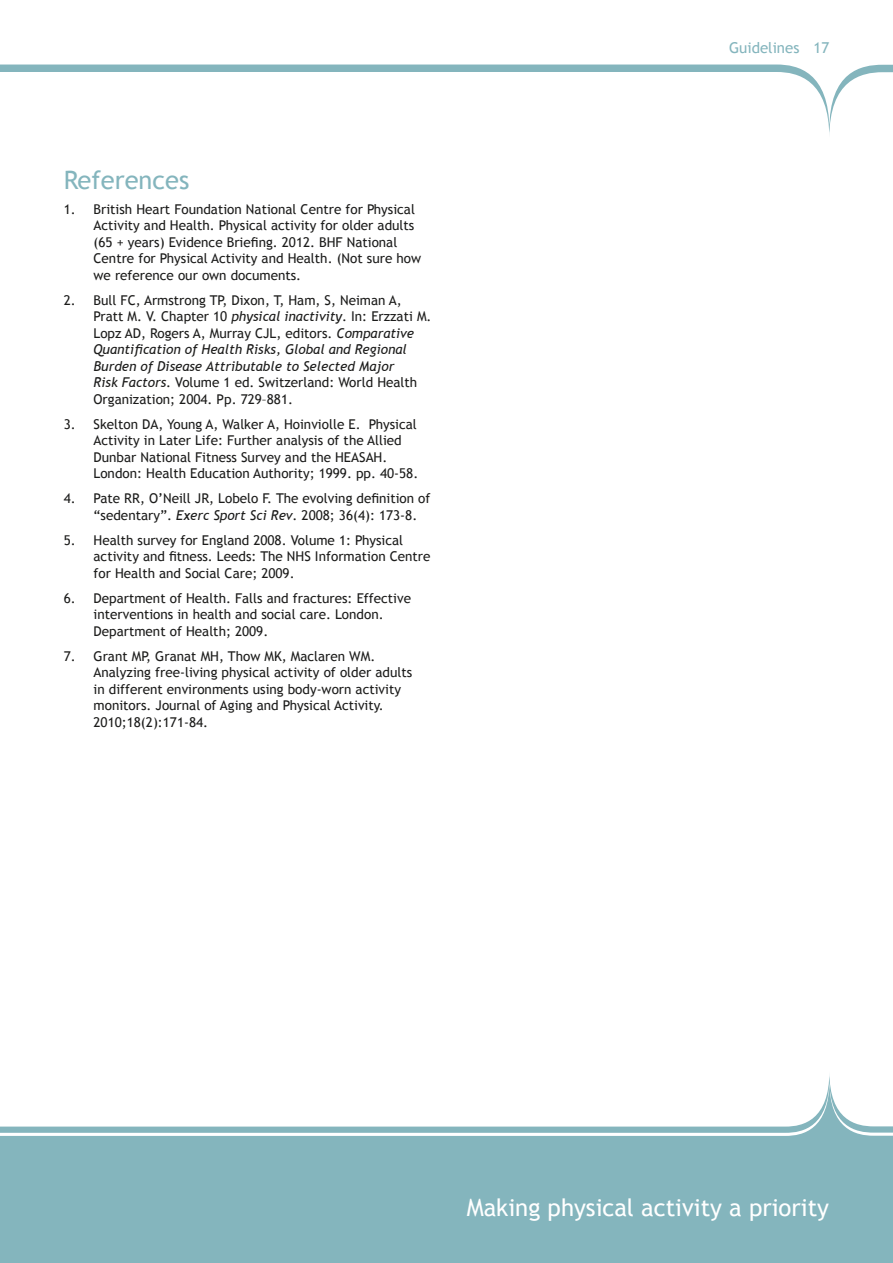
<style>
.page{position:relative;width:893px;height:1263px;background:#fff}
.page>*{position:absolute;margin:0;border:0;box-sizing:border-box;transform-origin:0 0}
.t1{font:25.5px "Trebuchet MS";color:#84b5bd}
.t2{font:24px "Trebuchet MS";color:#fff}
.t3{font:15px "Trebuchet MS";color:#84b5bd}
.t4{font:13.5px/16.5px "Trebuchet MS";color:#1c1c1b}
.s1{font-style:italic}
</style>
<div class="page">
<svg style="left:1px;top:1081px;width:892px;height:182px;fill:#84b5bd"></svg>
<svg style="left:0;top:65px;width:893px;height:69px"></svg>
<svg style="left:0;top:1126px;width:1px;height:137px"></svg>
<h1 class="t1" style="left:64px;top:165px;width:127px">References</h1>
<p class="t4" style="left:94px;top:201px;width:329px;text-indent:-30px">1. British Heart Foundation National Centre for Physical Activity and Health. Physical activity for older adults (65 + years) Evidence Briefing. 2012. BHF National Centre for Physical Activity and Health. (Not sure how we reference our own documents.</p>
<p class="t4" style="left:94px;top:292px;width:339px;text-indent:-30px">2. Bull FC, Armstrong TP, Dixon, T, Ham, S, Neiman A, Pratt M. V. Chapter 10 <span class="s1">physical inactivity</span>. In: Erzzati M.<br>Lopz AD, Rogers A, Murray CJL, editors. <span class="s1">Comparative Quantification of Health Risks, Global and Regional Burden of Disease Attributable to Selected Major<br>Risk Factors</span>. Volume 1 ed. Switzerland: World Health Organization; 2004. Pp. 729–881.</p>
<p class="t4" style="left:94px;top:416px;width:326px;text-indent:-30px">3. Skelton DA, Young A, Walker A, Hoinviolle E. Physical Activity in Later Life: Further analysis of the Allied Dunbar National Fitness Survey and the HEASAH.<br>London: Health Education Authority; 1999. pp. 40-58.</p>
<p class="t4" style="left:94px;top:491px;width:338px;text-indent:-30px">4. Pate RR, O’Neill JR, Lobelo F. The evolving definition of “sedentary”. <span class="s1">Exerc Sport Sci Rev</span>. 2008; 36(4): 173-8.</p>
<p class="t4" style="left:94px;top:532px;width:338px;text-indent:-30px">5. Health survey for England 2008. Volume 1: Physical activity and fitness. Leeds: The NHS Information Centre for Health and Social Care; 2009.</p>
<p class="t4" style="left:94px;top:590px;width:319px;text-indent:-30px">6. Department of Health. Falls and fractures: Effective interventions in health and social care. London.<br>Department of Health; 2009.</p>
<p class="t4" style="left:94px;top:648px;width:320px;text-indent:-30px">7. Grant MP, Granat MH, Thow MK, Maclaren WM.<br>Analyzing free-living physical activity of older adults in different environments using body-worn activity monitors. Journal of Aging and Physical Activity.<br>2010;18(2):171-84.</p>
<p class="t3" style="left:729px;top:38px;width:72px">Guidelines</p>
<p class="t3" style="left:813px;top:38px;width:17px">17</p>
<h2 class="t2" style="left:467px;top:1193px;width:364px">Making physical activity a priority</h2>
</div>
